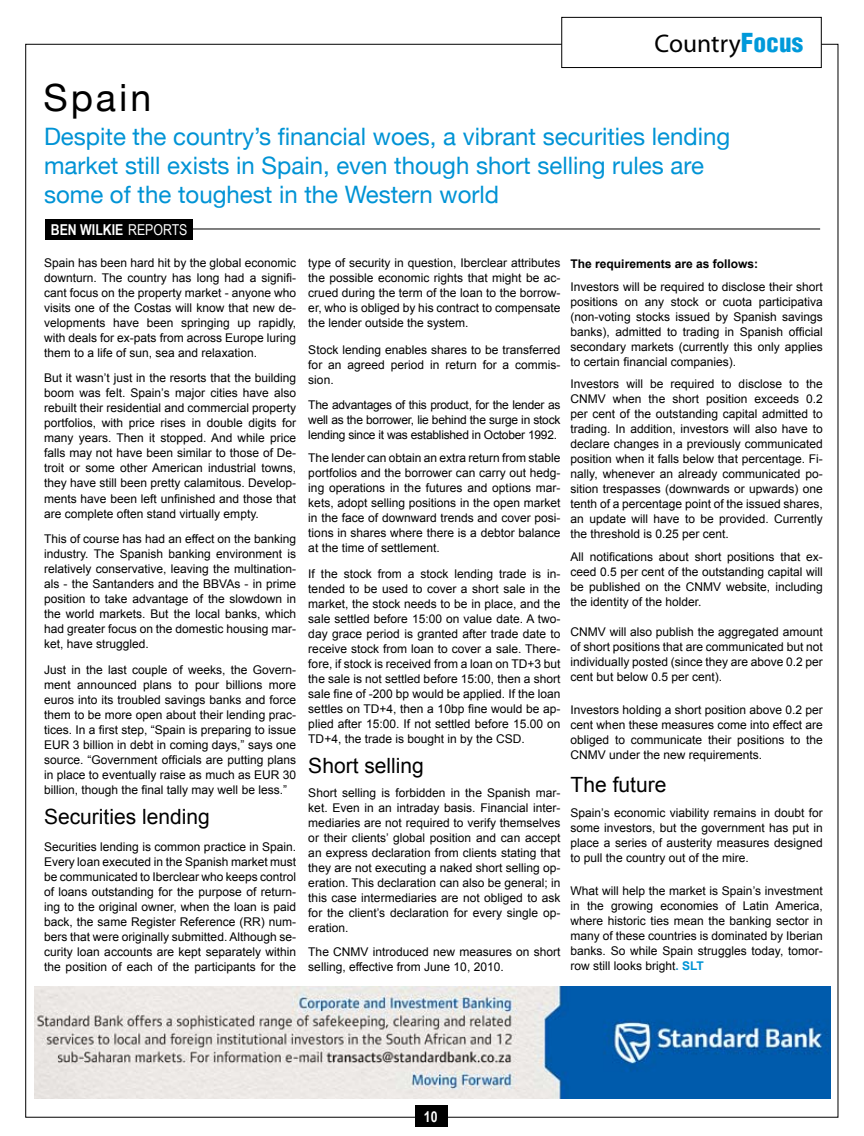
<style>
.page{position:relative;width:864px;height:1136px;background:#fff}
.page>*{position:absolute;margin:0;border:0;box-sizing:border-box;transform-origin:0 0}
.t1{font:37.5px "Helvetica Neue";letter-spacing:.08em;color:#000}
.t2{font:25.5px "Myriad Pro";color:#000}
.t3{font:24px/28.8px "Helvetica Neue";color:#0093d5}
.t4{font:21px "Arial";color:#000}
.t5{font:700 15px "Arial Narrow";color:#fff}
.t6{font:12px/15px "Arial";color:#000;text-align:justify}
.t7{font:700 12px "Arial";color:#000}
.s1{font-family:"Helvetica LT";font-weight:900;font-stretch:condensed;color:#0099da}
.s2{font-weight:400}
.s3{font-weight:700;color:#0093d5}
</style>
<div class="page">
<div style="left:415px;top:1105px;width:32px;height:21px;background:#000"></div>
<div style="left:561px;top:17px;width:260px;height:51px;background:#fff;border:1px solid #000"></div>
<div style="left:45px;top:219px;width:148px;height:21px;background:#000"></div>
<hr style="left:100px;top:229px;width:719px;height:1px;background:#000">
<img style="left:34px;top:986px;width:796px;height:112px">
<h2 class="t2" style="left:654px;top:28px;width:150px">Country<span class="s1">Focus</span></h2>
<h1 class="t1" style="left:43px;top:75px;width:109px">Spain</h1>
<h3 class="t3" style="left:44px;top:122px;width:687px">Despite the country’s financial woes, a vibrant securities lending market still exists in Spain, even though short selling rules are some of the toughest in the Western world</h3>
<p class="t5" style="left:51px;top:218px;width:138px">BEN WILKIE <span class="s2">REPORTS</span></p>
<p class="t6" style="left:44px;top:255px;width:254px">Spain has been hard hit by the global economic downturn. The country has long had a signifi&shy;cant focus on the property market - anyone who visits one of the Costas will know that new de&shy;velopments have been springing up rapidly, with deals for ex-pats from across Europe luring them to a life of sun, sea and relaxation.</p>
<p class="t6" style="left:44px;top:371px;width:253px">But it wasn’t just in the resorts that the building boom was felt. Spain’s major cities have also rebuilt their residential and commercial property portfolios, with price rises in double digits for many years. Then it stopped. And while price falls may not have been similar to those of De&shy;troit or some other American industrial towns, they have still been pretty calamitous. Develop&shy;ments have been left unfinished and those that are complete often stand virtually empty.</p>
<p class="t6" style="left:44px;top:531px;width:254px">This of course has had an effect on the banking industry. The Spanish banking environment is relatively conservative, leaving the multination&shy;als - the Santanders and the BBVAs - in prime position to take advantage of the slowdown in the world markets. But the local banks, which had greater focus on the domestic housing mar&shy;ket, have struggled.</p>
<p class="t6" style="left:44px;top:662px;width:254px">Just in the last couple of weeks, the Govern&shy;ment announced plans to pour billions more euros into its troubled savings banks and force them to be more open about their lending prac&shy;tices. In a first step, “Spain is preparing to issue EUR 3 billion in debt in coming days,” says one source. “Government officials are putting plans in place to eventually raise as much as EUR 30 billion, though the final tally may well be less.”</p>
<h3 class="t4" style="left:44px;top:802px;width:167px">Securities lending</h3>
<p class="t6" style="left:44px;top:839px;width:253px">Securities lending is common practice in Spain.<br>Every loan executed in the Spanish market must be communicated to Iberclear who keeps control of loans outstanding for the purpose of return&shy;ing to the original owner, when the loan is paid back, the same Register Reference (RR) num&shy;bers that were originally submitted. Although se&shy;curity loan accounts are kept separately within the position of each of the participants for the</p>
<p class="t6" style="left:308px;top:255px;width:254px">type of security in question, Iberclear attributes the possible economic rights that might be ac&shy;crued during the term of the loan to the borrow&shy;er, who is obliged by his contract to compensate the lender outside the system.</p>
<p class="t6" style="left:308px;top:342px;width:253px">Stock lending enables shares to be transferred for an agreed period in return for a commis&shy;sion.</p>
<p class="t6" style="left:308px;top:398px;width:253px">The advantages of this product, for the lender as well as the borrower, lie behind the surge in stock lending since it was established in October 1992.</p>
<p class="t6" style="left:308px;top:450px;width:253px">The lender can obtain an extra return from stable portfolios and the borrower can carry out hedg&shy;ing operations in the futures and options mar&shy;kets, adopt selling positions in the open market in the face of downward trends and cover posi&shy;tions in shares where there is a debtor balance at the time of settlement.</p>
<p class="t6" style="left:308px;top:566px;width:254px">If the stock from a stock lending trade is in&shy;tended to be used to cover a short sale in the market, the stock needs to be in place, and the sale settled before 15:00 on value date. A two&shy;day grace period is granted after trade date to receive stock from loan to cover a sale. There&shy;fore, if stock is received from a loan on TD+3 but the sale is not settled before 15:00, then a short sale fine of -200 bp would be applied. If the loan settles on TD+4, then a 10bp fine would be ap&shy;plied after 15:00. If not settled before 15.00 on TD+4, the trade is bought in by the CSD.</p>
<h3 class="t4" style="left:308px;top:751px;width:117px">Short selling</h3>
<p class="t6" style="left:308px;top:785px;width:253px">Short selling is forbidden in the Spanish mar&shy;ket. Even in an intraday basis. Financial inter&shy;mediaries are not required to verify themselves or their clients’ global position and can accept an express declaration from clients stating that they are not executing a naked short selling op&shy;eration. This declaration can also be general; in this case intermediaries are not obliged to ask for the client’s declaration for every single op&shy;eration.</p>
<p class="t6" style="left:308px;top:944px;width:253px">The CNMV introduced new measures on short selling, effective from June 10, 2010.</p>
<p class="t7" style="left:570px;top:256px;width:189px">The requirements are as follows:</p>
<p class="t6" style="left:570px;top:279px;width:253px">Investors will be required to disclose their short positions on any stock or cuota participativa (non-voting stocks issued by Spanish savings banks), admitted to trading in Spanish official secondary markets (currently this only applies to certain financial companies).</p>
<p class="t6" style="left:570px;top:376px;width:254px">Investors will be required to disclose to the CNMV when the short position exceeds 0.2 per cent of the outstanding capital admitted to trading. In addition, investors will also have to declare changes in a previously communicated position when it falls below that percentage. Fi&shy;nally, whenever an already communicated po&shy;sition trespasses (downwards or upwards) one tenth of a percentage point of the issued shares, an update will have to be provided. Currently the threshold is 0.25 per cent.</p>
<p class="t6" style="left:570px;top:549px;width:253px">All notifications about short positions that ex&shy;ceed 0.5 per cent of the outstanding capital will be published on the CNMV website, including the identity of the holder.</p>
<p class="t6" style="left:570px;top:624px;width:254px">CNMV will also publish the aggregated amount of short positions that are communicated but not individually posted (since they are above 0.2 per cent but below 0.5 per cent).</p>
<p class="t6" style="left:570px;top:702px;width:253px">Investors holding a short position above 0.2 per cent when these measures come into effect are obliged to communicate their positions to the CNMV under the new requirements.</p>
<h3 class="t4" style="left:570px;top:770px;width:97px">The future</h3>
<p class="t6" style="left:570px;top:805px;width:253px">Spain’s economic viability remains in doubt for some investors, but the government has put in place a series of austerity measures designed to pull the country out of the mire.</p>
<p class="t6" style="left:570px;top:883px;width:253px">What will help the market is Spain’s investment in the growing economies of Latin America, where historic ties mean the banking sector in many of these countries is dominated by Iberian banks. So while Spain struggles today, tomor&shy;row still looks bright<span class="s3">. SLT</span></p>
<p class="t5" style="left:423px;top:1104px;width:15px">10</p>
</div>
